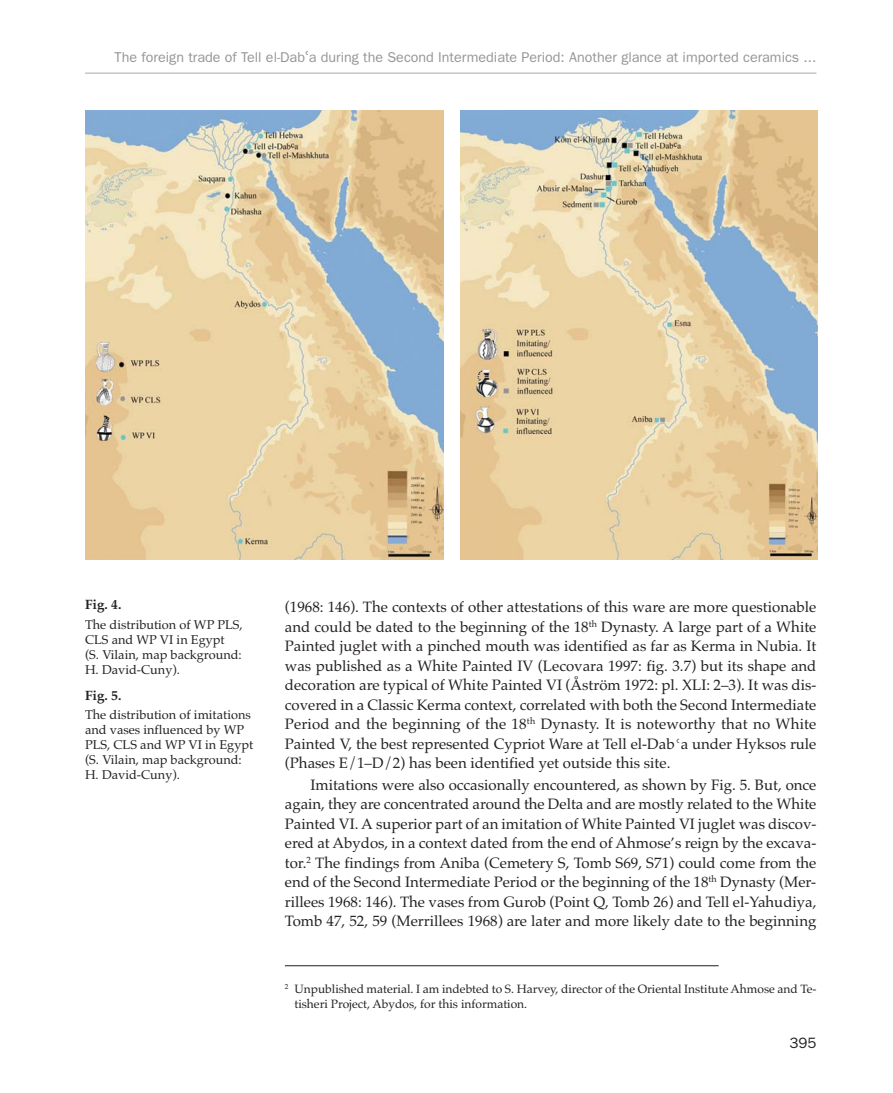
<style>
.page{position:relative;width:893px;height:1093px;background:#fff}
.page>*{position:absolute;margin:0;border:0;box-sizing:border-box;transform-origin:0 0}
.t1{font:15px/19.5px "Palatino";color:#231f20;text-align:justify}
.t2{font:15px "Franklin Gothic CE";color:#231f20}
.t3{font:14.25px "Franklin Gothic CE";color:#939598}
.t4{font:700 13.5px "Palatino CE";color:#231f20}
.t5{font:12.75px/15px "Palatino";color:#231f20}
.t6{font:12px/15px "Palatino";color:#231f20}
.s1{font-family:"Lucida Grande"}
</style>
<div class="page">
<hr style="left:285px;top:965px;width:434px;height:1px;background:#231f20">
<hr style="left:85px;top:73px;width:731px;height:1px;background:#a7a9ac">
<img style="left:85px;top:111px;width:359px;height:448px">
<img style="left:461px;top:111px;width:356px;height:448px">
<p class="t3" style="left:115px;top:52px;width:703px">The foreign trade of Tell el-Dab<span class="s1">ʿ</span>a during the Second Intermediate Period: Another glance at imported ceramics ...</p>
<p class="t4" style="left:85px;top:599px;width:38px">Fig. 4.</p>
<p class="t5" style="left:85px;top:618px;width:159px">The distribution of WP PLS,<br>CLS and WP VI in Egypt<br>(S. Vilain, map background:<br>H. David-Cuny).</p>
<p class="t4" style="left:85px;top:690px;width:38px">Fig. 5.</p>
<p class="t5" style="left:85px;top:709px;width:170px">The distribution of imitations and vases influenced by WP<br>PLS, CLS and WP VI in Egypt (S. Vilain, map background:<br>H. David-Cuny).</p>
<p class="t1" style="left:285px;top:599px;width:533px">(1968: 146). The contexts of other attestations of this ware are more questionable and could be dated to the beginning of the 18<sup>th</sup> Dynasty. A large part of a White Painted juglet with a pinched mouth was identified as far as Kerma in Nubia. It was published as a White Painted IV (Lecovara 1997: fig. 3.7) but its shape and decoration are typical of White Painted VI (Åström 1972: pl. XLI: 2–3). It was dis&shy;covered in a Classic Kerma context, correlated with both the Second Intermediate Period and the beginning of the 18<sup>th</sup> Dynasty. It is noteworthy that no White Painted V, the best represented Cypriot Ware at Tell el-Dabʿa under Hyksos rule (Phases E/1–D/2) has been identified yet outside this site.</p>
<p class="t1" style="left:285px;top:776px;width:533px;text-indent:26px">Imitations were also occasionally encountered, as shown by Fig. 5. But, once again, they are concentrated around the Delta and are mostly related to the White Painted VI. A superior part of an imitation of White Painted VI juglet was discov&shy;ered at Abydos, in a context dated from the end of Ahmose’s reign by the excava&shy;tor.<sup>2</sup> The findings from Aniba (Cemetery S, Tomb S69, S71) could come from the end of the Second Intermediate Period or the beginning of the 18<sup>th</sup> Dynasty (Mer&shy;rillees 1968: 146). The vases from Gurob (Point Q, Tomb 26) and Tell el-Yahudiya, Tomb 47, 52, 59 (Merrillees 1968) are later and more likely date to the beginning</p>
<p class="t6" style="left:294px;top:983px;width:523px;text-indent:-10px"><sup>2</sup> Unpublished material. I am indebted to S. Harvey, director of the Oriental Institute Ahmose and Te&shy;tisheri Project, Abydos, for this information.</p>
<p class="t2" style="left:789px;top:1037px;width:28px">395</p>
</div>
